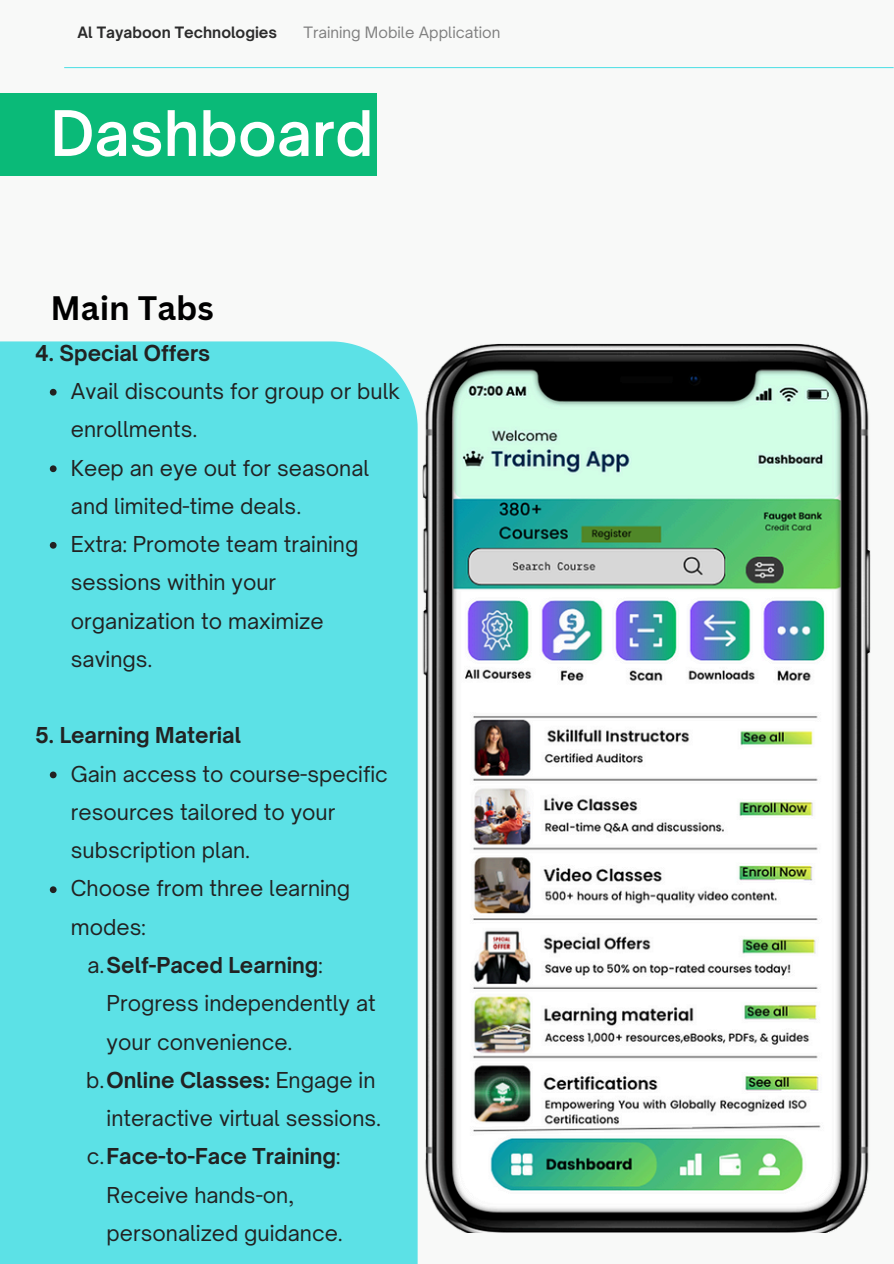
<style>
.page{position:relative;width:894px;height:1264px;background:#fff}
.page>*{position:absolute;margin:0;border:0;box-sizing:border-box;transform-origin:0 0}
.t1{font:600 60px "Open Sauce One";color:#fff}
.t2{font:700 33px "Canva Sans";color:#000}
.t3{font:21px/38.2px "Open Sauce One";color:#222}
.t4{font:700 21px "Open Sauce One";color:#222}
.t5{font:15px "Open Sauce One";color:#808080}
.t6{font:700 15px "Open Sauce One";color:#2b2b2b}
.s1{font-weight:700}
</style>
<div class="page">
<div style="left:0;top:0;width:893px;height:1263px;background:#f8f9f8"></div>
<hr style="left:64px;top:67px;width:829px;height:1px;background:#5ce1e6">
<div style="left:0;top:93px;width:376px;height:82px;background:#0aba78"></div>
<div style="left:0;top:341px;width:417px;height:922px;background:#5ce1e6"></div>
<svg style="left:50px;top:389px;width:7px;height:6px"></svg>
<svg style="left:50px;top:465px;width:7px;height:7px"></svg>
<svg style="left:50px;top:542px;width:7px;height:6px"></svg>
<svg style="left:50px;top:771px;width:7px;height:7px"></svg>
<svg style="left:50px;top:886px;width:7px;height:7px"></svg>
<img style="left:422px;top:343px;width:449px;height:889px">
<p class="t6" style="left:78px;top:23px;width:201px">Al Tayaboon Technologies</p>
<p class="t5" style="left:303px;top:23px;width:198px">Training Mobile Application</p>
<h3 class="t1" style="left:51px;top:96px;width:324px">Dashboard</h3>
<p class="t2" style="left:51px;top:285px;width:165px">Main Tabs</p>
<h5 class="t4" style="left:35px;top:340px;width:177px">4. Special Offers</h5>
<p class="t3" style="left:71px;top:372px;width:330px">Avail discounts for group or bulk enrollments.</p>
<p class="t3" style="left:71px;top:448px;width:300px">Keep an eye out for seasonal and limited-time deals.</p>
<h1 class="t3" style="left:71px;top:525px;width:289px">Extra: Promote team training sessions within your organization to maximize savings.</h1>
<h2 class="t4" style="left:35px;top:722px;width:207px">5. Learning Material</h2>
<p class="t3" style="left:71px;top:754px;width:318px">Gain access to course-specific resources tailored to your subscription plan.</p>
<h3 class="t3" style="left:71px;top:869px;width:281px">Choose from three learning modes:</h3>
<p class="t3" style="left:107px;top:945px;width:270px;text-indent:-19px">a.<span class="s1">Self-Paced Learning</span>:<br>Progress independently at your convenience.</p>
<p class="t3" style="left:86px;top:1060px;width:296px;text-align:right">b.<span class="s1">Online Classes:</span> Engage in interactive virtual sessions.</p>
<p class="t3" style="left:107px;top:1137px;width:238px;text-indent:-20px">c.<span class="s1">Face-to-Face Training</span>:<br>Receive hands-on, personalized guidance.</p>
</div>
